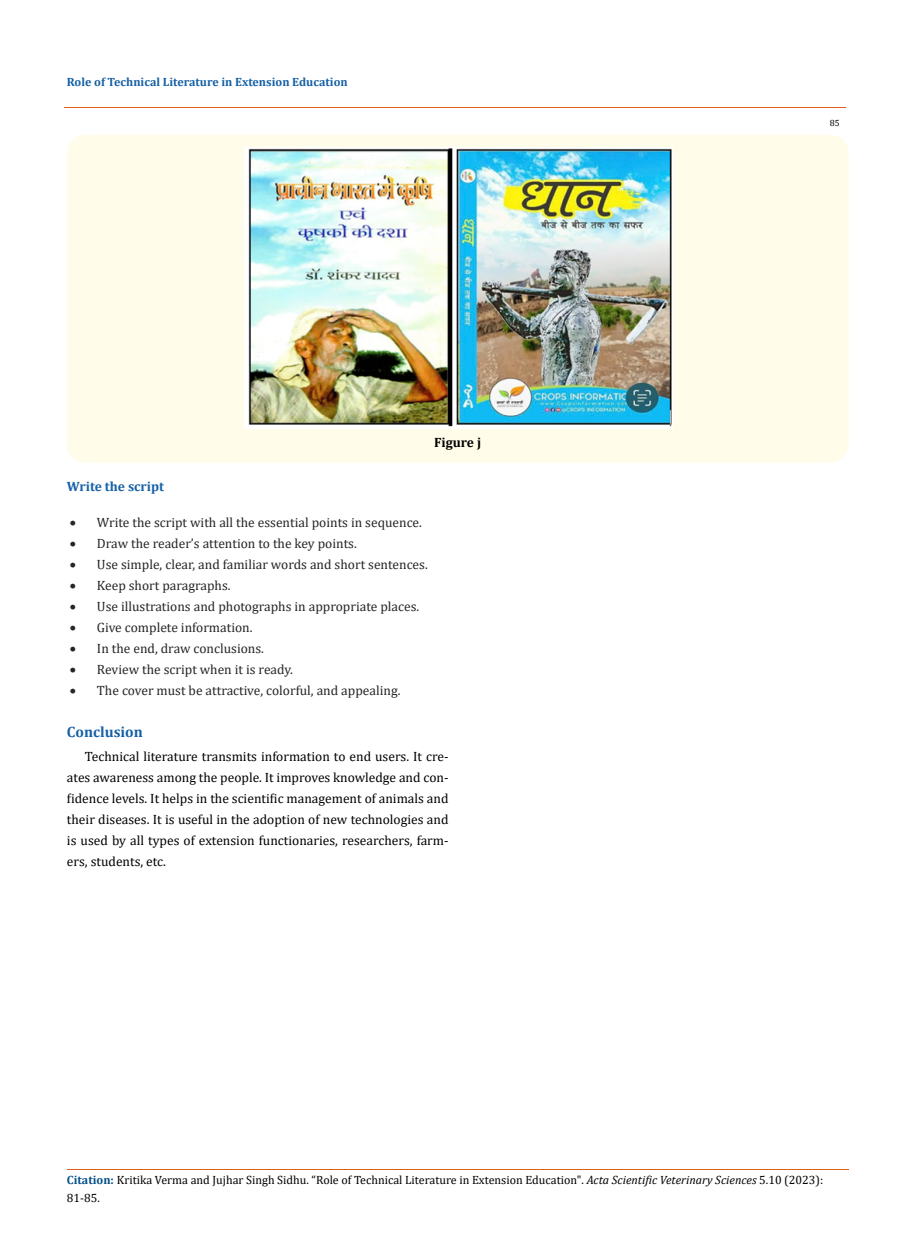
<style>
.page{position:relative;width:917px;height:1260px;background:#fff}
.page>*{position:absolute;margin:0;border:0;box-sizing:border-box;transform-origin:0 0}
.t1{font:700 15px "Cambria";color:#1560a6}
.t2{font:13.5px "Cambria";color:#252525}
.t3{font:13.5px/21px "Cambria";color:#000;text-align:justify}
.t4{font:700 13.5px "Cambria";color:#1560a6}
.t5{font:700 13.5px "Cambria";color:#000}
.t6{font:12px/18px "Cambria";color:#000}
.t7{font:700 12px "Cambria";color:#1560a6}
.t8{font:9px "Cambria";color:#000}
.s1{font-weight:700;color:#035089}
.s2{font-style:italic}
</style>
<div class="page">
<div style="left:67px;top:135px;width:781px;height:328px;background:#fffde9;border-radius:18px"></div>
<img style="left:244px;top:147px;width:428px;height:281px">
<hr style="left:64px;top:108px;width:781px;height:1px;background:#e05d1a">
<hr style="left:67px;top:1169px;width:781px;height:1px;background:#e05d1a">
<p class="t7" style="left:67px;top:73px;width:282px">Role of Technical Literature in Extension Education</p>
<p class="t5" style="left:434px;top:433px;width:49px">Figure j</p>
<p class="t4" style="left:67px;top:477px;width:99px">Write the script</p>
<p class="t2" style="left:70px;top:515px;width:353px">• Write the script with all the essential points in sequence.</p>
<p class="t2" style="left:70px;top:536px;width:288px">• Draw the reader’s attention to the key points.</p>
<p class="t2" style="left:70px;top:557px;width:359px">• Use simple, clear, and familiar words and short sentences.</p>
<p class="t2" style="left:70px;top:578px;width:162px">• Keep short paragraphs.</p>
<p class="t2" style="left:70px;top:599px;width:351px">• Use illustrations and photographs in appropriate places.</p>
<p class="t2" style="left:70px;top:620px;width:184px">• Give complete information.</p>
<p class="t2" style="left:70px;top:641px;width:196px">• In the end, draw conclusions.</p>
<p class="t2" style="left:70px;top:662px;width:224px">• Review the script when it is ready.</p>
<p class="t2" style="left:70px;top:683px;width:332px">• The cover must be attractive, colorful, and appealing.</p>
<p class="t1" style="left:67px;top:722px;width:77px">Conclusion</p>
<p class="t3" style="left:67px;top:746px;width:383px;text-indent:18px">Technical literature transmits information to end users. It cre&shy;ates awareness among the people. It improves knowledge and con&shy;fidence levels. It helps in the scientific management of animals and their diseases. It is useful in the adoption of new technologies and is used by all types of extension functionaries, researchers, farm&shy;ers, students, etc.</p>
<p class="t8" style="left:829px;top:118px;width:11px">85</p>
<p class="t6" style="left:67px;top:1171px;width:757px"><span class="s1">Citation:</span> Kritika Verma and Jujhar Singh Sidhu. “Role of Technical Literature in Extension Education". <span class="s2">Acta Scientific Veterinary Sciences</span> 5.10 (2023):<br>81-85.</p>
</div>
